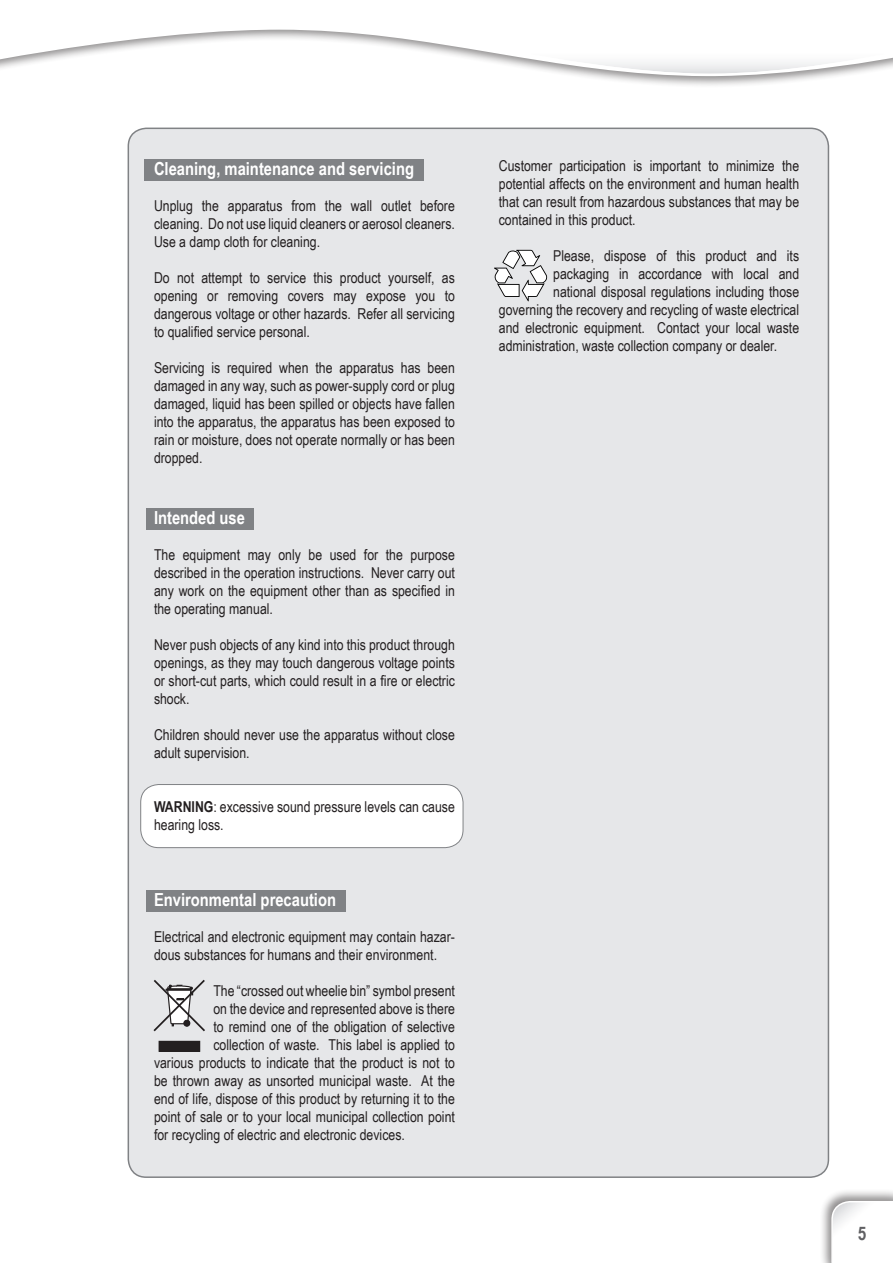
<style>
.page{position:relative;width:893px;height:1263px;background:#fff}
.page>*{position:absolute;margin:0;border:0;box-sizing:border-box;transform-origin:0 0}
.t1{font:700 18.75px "Arial Narrow";color:#5f5f62}
.t2{font:700 18px "Arial Narrow";color:#fff}
.t3{font:15px/18px "Arial Narrow";color:#231f20;text-align:justify}
.s1{font-weight:700}
</style>
<div class="page">
<div style="left:819px;top:1188px;width:74px;height:75px;background:#231f20;opacity:.5"></div>
<svg style="left:831px;top:1201px;width:62px;height:62px"></svg>
<div style="left:0;top:0;width:893px;height:88px;background:#231f20;opacity:.5"></div>
<svg style="left:0;top:0;width:893px;height:77px"></svg>
<svg style="left:521px;top:54px;width:372px;height:20px"></svg>
<div style="left:128px;top:128px;width:700px;height:1049px;background:#e6e7e9;border-radius:18px"></div>
<div style="left:141px;top:784px;width:322px;height:64px;background:#fff;border-radius:18px"></div>
<div style="left:140px;top:784px;width:323px;height:64px;border:1px solid #808285;border-radius:18px"></div>
<div style="left:144px;top:159px;width:279px;height:22px;background:#808285"></div>
<div style="left:146px;top:508px;width:108px;height:22px;background:#808285"></div>
<div style="left:146px;top:890px;width:199px;height:21px;background:#808285"></div>
<div style="left:159px;top:1041px;width:41px;height:10px;background:#231f20"></div>
<svg style="left:153px;top:979px;width:52px;height:53px"></svg>
<svg style="left:494px;top:250px;width:54px;height:51px"></svg>
<p class="t2" style="left:154px;top:162px;width:262px">Cleaning, maintenance and servicing</p>
<p class="t3" style="left:154px;top:198px;width:302px">Unplug the apparatus from the wall outlet before cleaning. Do not use liquid cleaners or aerosol cleaners.<br>Use a damp cloth for cleaning.</p>
<p class="t3" style="left:154px;top:270px;width:302px">Do not attempt to service this product yourself, as opening or removing covers may expose you to dangerous voltage or other hazards. Refer all servicing to qualified service personal.</p>
<p class="t3" style="left:154px;top:360px;width:302px">Servicing is required when the apparatus has been damaged in any way, such as power-supply cord or plug damaged, liquid has been spilled or objects have fallen into the apparatus, the apparatus has been exposed to rain or moisture, does not operate normally or has been dropped.</p>
<p class="t2" style="left:154px;top:511px;width:93px">Intended use</p>
<p class="t3" style="left:154px;top:547px;width:302px">The equipment may only be used for the purpose described in the operation instructions. Never carry out any work on the equipment other than as specified in the operating manual.</p>
<p class="t3" style="left:154px;top:637px;width:302px">Never push objects of any kind into this product through openings, as they may touch dangerous voltage points or short-cut parts, which could result in a fire or electric shock.</p>
<p class="t3" style="left:154px;top:727px;width:302px">Children should never use the apparatus without close adult supervision.</p>
<p class="t3" style="left:154px;top:799px;width:302px"><span class="s1">WARNING</span>: excessive sound pressure levels can cause hearing loss.</p>
<p class="t2" style="left:154px;top:892px;width:184px">Environmental precaution</p>
<p class="t3" style="left:154px;top:929px;width:302px">Electrical and electronic equipment may contain hazar&shy;dous substances for humans and their environment.</p>
<p class="t3" style="left:213px;top:983px;width:243px">The “crossed out wheelie bin” symbol present</p>
<p class="t3" style="left:213px;top:1001px;width:243px">on the device and represented above is there</p>
<p class="t3" style="left:213px;top:1019px;width:243px">to remind one of the obligation of selective</p>
<p class="t3" style="left:213px;top:1037px;width:243px">collection of waste. This label is applied to</p>
<p class="t3" style="left:154px;top:1055px;width:302px">various products to indicate that the product is not to</p>
<p class="t3" style="left:154px;top:1073px;width:302px">be thrown away as unsorted municipal waste. At the</p>
<p class="t3" style="left:154px;top:1091px;width:302px">end of life, dispose of this product by returning it to the</p>
<p class="t3" style="left:154px;top:1109px;width:302px">point of sale or to your local municipal collection point</p>
<p class="t3" style="left:154px;top:1127px;width:252px">for recycling of electric and electronic devices.</p>
<p class="t3" style="left:499px;top:159px;width:302px">Customer participation is important to minimize the potential affects on the environment and human health that can result from hazardous substances that may be contained in this product.</p>
<p class="t3" style="left:553px;top:249px;width:247px">Please, dispose of this product and its</p>
<p class="t3" style="left:553px;top:267px;width:247px">packaging in accordance with local and</p>
<p class="t3" style="left:553px;top:285px;width:248px">national disposal regulations including those</p>
<p class="t3" style="left:499px;top:303px;width:302px">governing the recovery and recycling of waste electrical</p>
<p class="t3" style="left:499px;top:321px;width:302px">and electronic equipment. Contact your local waste</p>
<p class="t3" style="left:499px;top:339px;width:280px">administration, waste collection company or dealer.</p>
<p class="t1" style="left:858px;top:1226px;width:10px">5</p>
</div>
